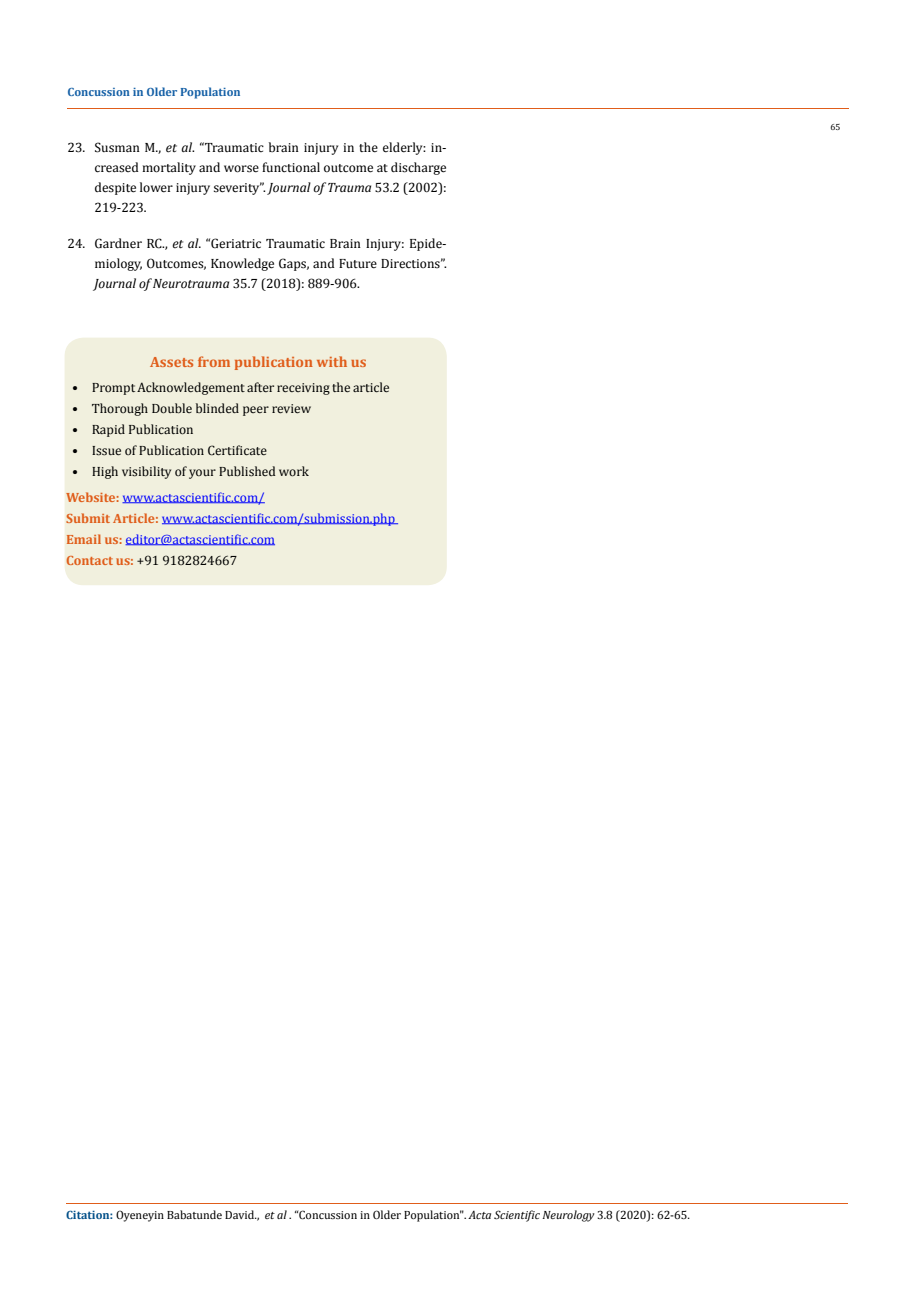
<style>
.page{position:relative;width:917px;height:1298px;background:#fff}
.page>*{position:absolute;margin:0;border:0;box-sizing:border-box;transform-origin:0 0}
.t1{font:700 15px "Cambria";color:#e05d1a}
.t2{font:13.5px/20.2px "Cambria";color:#000;text-align:justify}
.t3{font:13.5px/21px "Cambria";color:#00f}
.t4{font:12px "Cambria";color:#000}
.t5{font:700 12px "Cambria";color:#1560a6}
.t6{font:9px "Cambria";color:#000}
.s1{font-style:italic}
.s2{font-weight:700;color:#e05d1a}
.s3{color:#000}
.s4{font-weight:700;color:#035089}
</style>
<div class="page">
<hr style="left:67px;top:109px;width:782px;height:1px;background:#e05d1a">
<div style="left:65px;top:338px;width:381px;height:246px;background:#f1f0de;border-radius:18px"></div>
<div style="left:65px;top:338px;width:382px;height:247px;border:2px solid #f1f0de;border-radius:18px"></div>
<hr style="left:122px;top:502px;width:143px;height:1px;background:#00f">
<hr style="left:162px;top:523px;width:236px;height:1px;background:#00f">
<hr style="left:125px;top:544px;width:150px;height:1px;background:#00f">
<hr style="left:66px;top:1203px;width:782px;height:1px;background:#e05d1a">
<p class="t5" style="left:68px;top:83px;width:175px">Concussion in Older Population</p>
<p class="t2" style="left:94px;top:137px;width:354px;text-indent:-27px">23. Susman M., <span class="s1">et al</span>. “Traumatic brain injury in the elderly: in&shy;creased mortality and worse functional outcome at discharge despite lower injury severity”. <span class="s1">Journal of Trauma</span> 53.2 (2002):<br>219-223.</p>
<p class="t2" style="left:94px;top:233px;width:354px;text-indent:-27px">24. Gardner RC., <span class="s1">et al</span>. “Geriatric Traumatic Brain Injury: Epide&shy;miology, Outcomes, Knowledge Gaps, and Future Directions”.<br><span class="s1">Journal of Neurotrauma</span> 35.7 (2018): 889-906.</p>
<p class="t1" style="left:150px;top:351px;width:218px">Assets from publication with us</p>
<p class="t2" style="left:72px;top:377px;width:319px">• Prompt Acknowledgement after receiving the article</p>
<p class="t2" style="left:72px;top:398px;width:240px">• Thorough Double blinded peer review</p>
<p class="t2" style="left:72px;top:419px;width:123px">• Rapid Publication</p>
<p class="t2" style="left:72px;top:440px;width:196px">• Issue of Publication Certificate</p>
<p class="t2" style="left:72px;top:461px;width:238px">• High visibility of your Published work</p>
<p class="t3" style="left:66px;top:487px;width:330px"><span class="s2">Website:</span> www.actascientific.com/<br><span class="s2">Submit Article:</span> www.actascientific.com/submission.php <span class="s2">Email us:</span> editor@actascientific.com<br><span class="s2">Contact us:</span> <span class="s3">+91 9182824667</span></p>
<p class="t6" style="left:830px;top:122px;width:11px">65</p>
<p class="t4" style="left:66px;top:1208px;width:625px"><span class="s4">Citation:</span> Oyeneyin Babatunde David., <span class="s1">et al</span> . “Concussion in Older Population". <span class="s1">Acta Scientific Neurology</span> 3.8 (2020): 62-65.</p>
</div>
